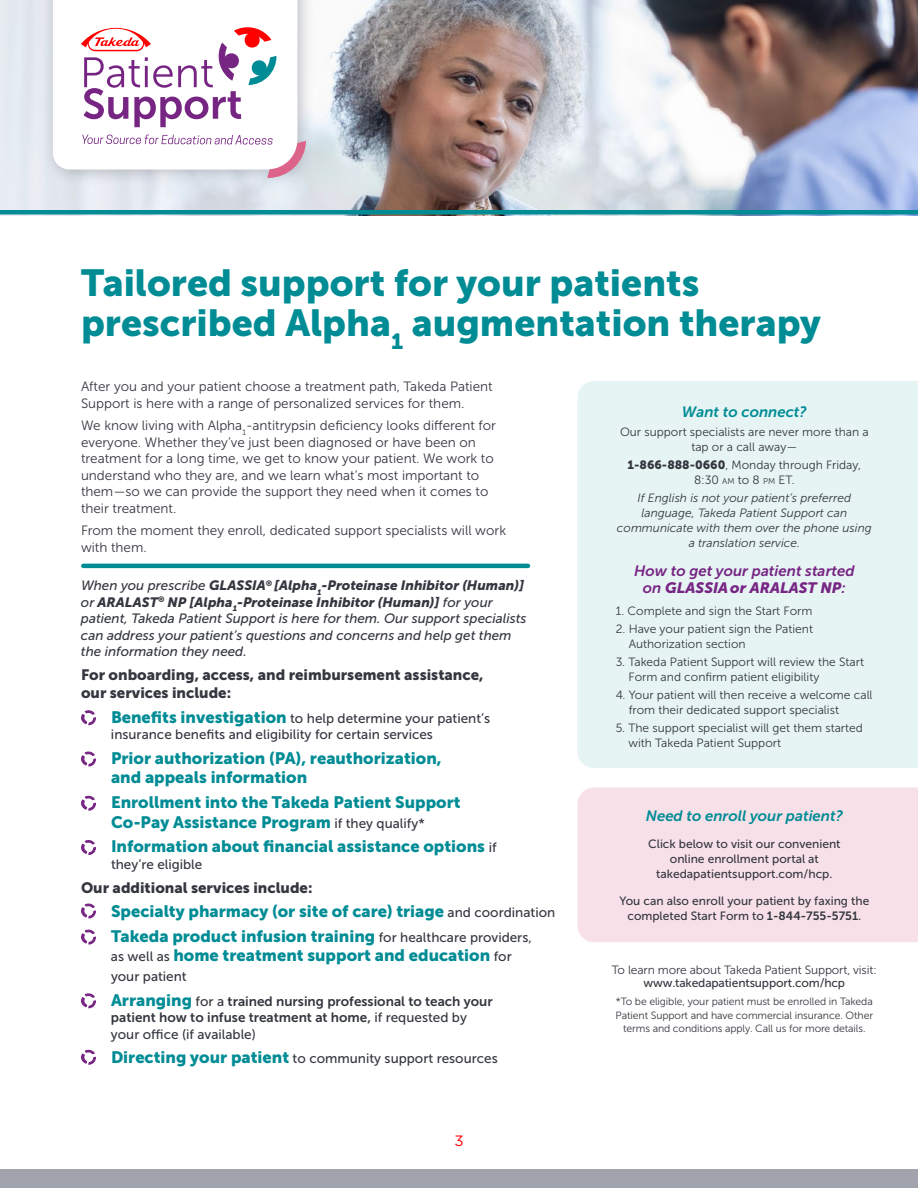
<style>
.page{position:relative;width:918px;height:1188px;background:#fff}
.page>*{position:absolute;margin:0;border:0;box-sizing:border-box;transform-origin:0 0}
.t1{font:37.5px/40.5px "Museo Sans 900";color:#008c95}
.t2{font:16.5px/19.5px "Museo Sans 900";color:#008c95}
.t3{font:15px/18px "Museo Sans 900";color:#34373f}
.t4{font:italic 15px "Museo Sans 700";color:#008c95}
.t5{font:italic 15px "Museo Sans 700";color:#772583}
.t6{font:italic 15px "Museo Sans 900";color:#772583}
.t7{font:15px "Gotham";color:#f00}
.t8{font:13.5px/16.5px "Museo Sans 300";color:#34373f}
.t9{font:13.5px/16.5px "Museo Sans 500";color:#34373f}
.t10{font:italic 13.5px/16.5px "Museo Sans 500";color:#34373f}
.t11{font:italic 13.5px/16.5px "Museo Sans 900";color:#34373f}
.t12{font:13.5px/16.5px "Museo Sans 700";color:#34373f}
.t13{font:12px/15px "Museo Sans 300";color:#34373f}
.t14{font:12px/15px "Museo Sans 500";color:#34373f;text-align:center}
.t15{font:italic 12px/15px "Museo Sans 300";color:#34373f;text-align:center}
.t16{font:10.5px/13.5px "Museo Sans 300";letter-spacing:-.01em;color:#34373f;text-align:center}
.s1{font-family:"Museo Sans 500"}
.s2{font-family:"Museo Sans 900"}
.s3{font-size:8.4px}
.s4{font-family:"Museo Sans 700"}
.s5{font-family:"Museo Sans 900";font-size:16.5px;color:#008c95}
.s6{font-family:"Museo Sans 500";font-size:13.5px;color:#34373f}
</style>
<div class="page">
<div style="left:0;top:1169px;width:918px;height:19px;background:#a1a4ac"></div>
<img style="left:0;top:0;width:918px;height:215px">
<div style="left:42px;top:0;width:272px;height:186px;background:#a1a4ac;opacity:.65"></div>
<div style="left:578px;top:381px;width:340px;height:387px;background:#e6f4f4"></div>
<div style="left:578px;top:788px;width:340px;height:154px;background:#f8e0e8"></div>
<svg style="left:53px;top:0;width:253px;height:178px"></svg>
<hr style="left:0;top:210px;width:918px;height:4px;background:#008c95">
<hr style="left:83px;top:564px;width:445px;height:4px;background:#008c95">
<svg style="left:81px;top:903px;width:15px;height:42px"></svg>
<svg style="left:81px;top:993px;width:15px;height:16px"></svg>
<svg style="left:81px;top:710px;width:15px;height:145px"></svg>
<svg style="left:81px;top:1049px;width:15px;height:16px"></svg>
<h1 class="t1" style="left:81px;top:262px;width:742px">Tailored support for your patients prescribed Alpha<sub>1</sub> augmentation therapy</h1>
<p class="t8" style="left:81px;top:378px;width:413px">After you and your patient choose a treatment path, Takeda Patient<br>Support is here with a range of personalized services for them.</p>
<p class="t8" style="left:81px;top:417px;width:417px">We know living with Alpha<sub>1</sub>-antitrypsin deficiency looks different for everyone. Whether they’ve just been diagnosed or have been on treatment for a long time, we get to know your patient. We work to understand who they are, and we learn what’s most important to them—so we can provide the support they need when it comes to their treatment.</p>
<p class="t8" style="left:81px;top:522px;width:427px">From the moment they enroll, dedicated support specialists will work with them.</p>
<p class="t11" style="left:81px;top:577px;width:445px"><span class="s1">When you prescribe</span> GLASSIA<sup>®</sup> [Alpha<sub>1</sub>-Proteinase Inhibitor (Human)] <span class="s1">or</span> ARALAST<sup>®</sup> NP [Alpha<sub>1</sub>-Proteinase Inhibitor (Human)] <span class="s1">for your</span></p>
<p class="t10" style="left:81px;top:610px;width:447px">patient, Takeda Patient Support is here for them. Our support specialists can address your patient’s questions and concerns and help get them the information they need.</p>
<p class="t4" style="left:682px;top:403px;width:126px">Want to connect?</p>
<p class="t13" style="left:620px;top:424px;width:250px;text-align:center">Our support specialists are never more than a tap or a call away—</p>
<p class="t13" style="left:628px;top:457px;width:235px;text-align:center"><span class="s2">1-866-888-0660</span>, Monday through Friday,<br>8:30 <span class="s3">AM</span> to 8 <span class="s3">PM</span> ET.</p>
<p class="t15" style="left:617px;top:490px;width:256px">If English is not your patient’s preferred language, Takeda Patient Support can communicate with them over the phone using a translation service.</p>
<p class="t5" style="left:634px;top:563px;width:222px">How to get your patient started</p>
<p class="t6" style="left:643px;top:579px;width:204px"><span class="s4">on</span> GLASSIAor ARALAST NP<span class="s4">:</span></p>
<p class="t13" style="left:616px;top:603px;width:198px">1. Complete and sign the Start Form</p>
<p class="t13" style="left:629px;top:621px;width:186px;text-indent:-13px">2. Have your patient sign the Patient<br>Authorization section</p>
<p class="t13" style="left:629px;top:654px;width:237px;text-indent:-13px">3. Takeda Patient Support will review the Start<br>Form and confirm patient eligibility</p>
<p class="t13" style="left:629px;top:687px;width:245px;text-indent:-13px">4. Your patient will then receive a welcome call from their dedicated support specialist</p>
<p class="t13" style="left:628px;top:720px;width:236px;text-indent:-13px">5. The support specialist will get them started with Takeda Patient Support</p>
<p class="t3" style="left:81px;top:666px;width:404px">For onboarding, access, and reimbursement assistance, our services include:</p>
<p class="t9" style="left:111px;top:710px;width:381px"><span class="s5">Benefits investigation</span> to help determine your patient’s insurance benefits and eligibility for certain services</p>
<p class="t2" style="left:111px;top:748px;width:332px">Prior authorization (PA), reauthorization, and appeals information</p>
<p class="t2" style="left:111px;top:793px;width:351px">Enrollment into the Takeda Patient Support<br>Co-Pay Assistance Program <span class="s6">if they qualify*</span></p>
<p class="t2" style="left:111px;top:837px;width:387px">Information about financial assistance options <span class="s6">if</span></p>
<p class="t9" style="left:111px;top:856px;width:93px">they’re eligible</p>
<p class="t2" style="left:111px;top:899px;width:446px;line-height:24.8px">Specialty pharmacy (or site of care) triage <span class="s6">and coordination<br></span>Takeda product infusion training <span class="s6">for healthcare providers,</span></p>
<p class="t2" style="left:111px;top:946px;width:402px"><span class="s6">as well as</span> home treatment support and education <span class="s6">for</span></p>
<p class="t9" style="left:111px;top:968px;width:77px">your patient</p>
<p class="t12" style="left:111px;top:993px;width:383px"><span class="s5">Arranging</span> <span class="s1">for a</span> trained nursing professional to teach your patient how to infuse treatment at home, <span class="s1">if requested by</span></p>
<p class="t9" style="left:111px;top:1022px;width:388px;line-height:24.8px">your office (if available)<br><span class="s5">Directing your patient</span> to community support resources</p>
<p class="t4" style="left:646px;top:807px;width:199px">Need to enroll your patient?</p>
<p class="t14" style="left:648px;top:836px;width:194px">Click below to visit our convenient online enrollment portal at takedapatientsupport.com/hcp.</p>
<p class="t14" style="left:619px;top:893px;width:252px">You can also enroll your patient by faxing the completed Start Form to <span class="s4">1-844-755-5751</span>.</p>
<p class="t3" style="left:81px;top:878px;width:233px">Our additional services include:</p>
<p class="t13" style="left:612px;top:962px;width:267px">To learn more about Takeda Patient Support, visit:</p>
<p class="t14" style="left:644px;top:975px;width:203px">www.takedapatientsupport.com/hcp</p>
<p class="t16" style="left:616px;top:995px;width:259px">*To be eligible, your patient must be enrolled in Takeda<br>Patient Support and have commercial insurance. Other terms and conditions apply. Call us for more details.</p>
<p class="t7" style="left:454px;top:1132px;width:11px">3</p>
</div>
